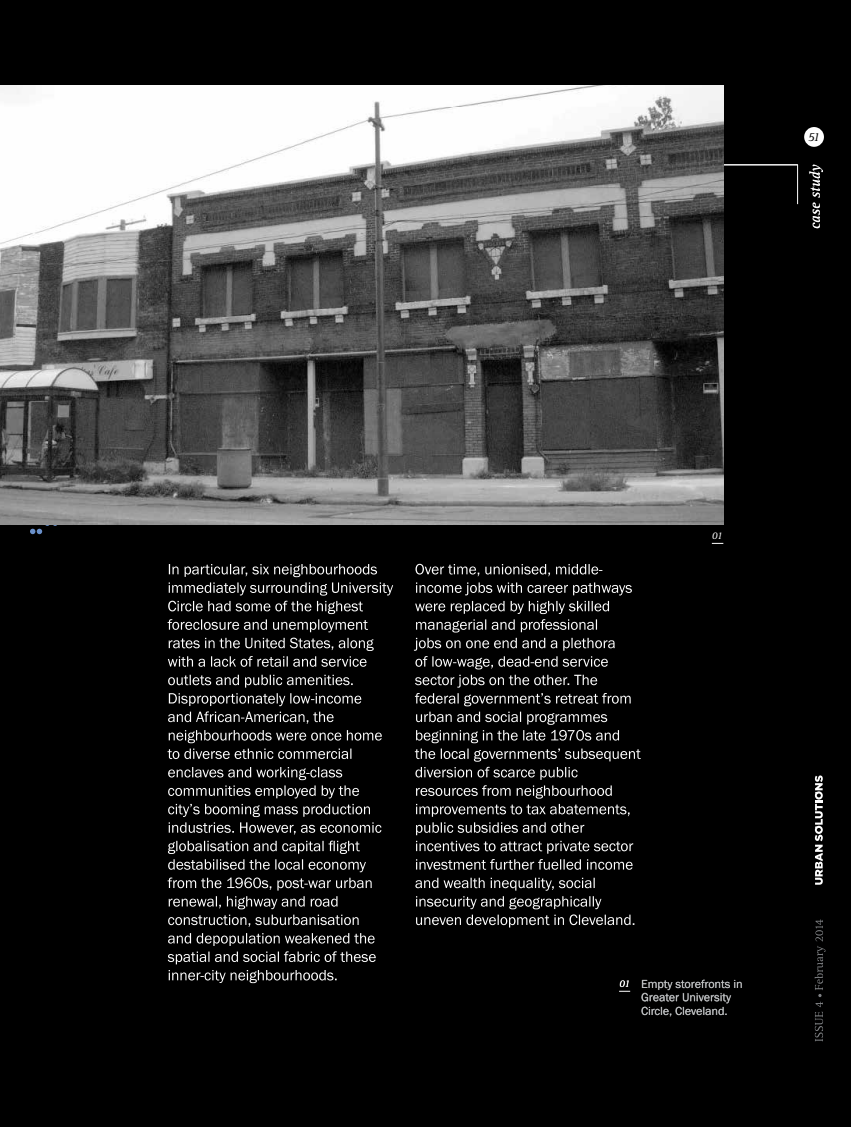
<style>
.page{position:relative;width:851px;height:1127px;background:#fff}
.page>*{position:absolute;margin:0;border:0;box-sizing:border-box;transform-origin:0 0}
.t1{font:italic 15px "Rotis Serif";color:#fff}
.t2{font:italic 12.75px "Rotis Serif";color:#000}
.t3{font:12px/13.5px "Franklin Gothic";color:#bcbec0}
.t4{font:italic 10.5px "Rotis Serif";color:#fff}
.s1{font-family:"Rotis Serif";font-style:italic;font-size:10.5px;color:#fff}
</style>
<div class="page">
<div style="left:0;top:0;width:850px;height:1127px;background:#000"></div>
<svg style="left:30px;top:524px;width:36px;height:10px"></svg>
<svg style="left:169px;top:970px;width:167px;height:13px"></svg>
<svg style="left:168px;top:933px;width:208px;height:31px"></svg>
<svg style="left:168px;top:896px;width:190px;height:31px"></svg>
<svg style="left:167px;top:840px;width:204px;height:50px"></svg>
<svg style="left:168px;top:804px;width:213px;height:30px"></svg>
<svg style="left:168px;top:767px;width:191px;height:31px"></svg>
<svg style="left:167px;top:730px;width:215px;height:29px"></svg>
<svg style="left:168px;top:693px;width:193px;height:31px"></svg>
<svg style="left:168px;top:675px;width:185px;height:12px"></svg>
<svg style="left:167px;top:564px;width:226px;height:103px"></svg>
<svg style="left:641px;top:980px;width:100px;height:36px"></svg>
<svg style="left:619px;top:980px;width:11px;height:12px"></svg>
<svg style="left:415px;top:878px;width:219px;height:49px"></svg>
<svg style="left:416px;top:841px;width:217px;height:29px"></svg>
<svg style="left:416px;top:804px;width:213px;height:31px"></svg>
<svg style="left:415px;top:712px;width:225px;height:86px"></svg>
<svg style="left:415px;top:675px;width:215px;height:31px"></svg>
<svg style="left:414px;top:638px;width:200px;height:31px"></svg>
<svg style="left:415px;top:601px;width:194px;height:31px"></svg>
<svg style="left:416px;top:582px;width:215px;height:13px"></svg>
<svg style="left:415px;top:564px;width:187px;height:12px"></svg>
<svg style="left:809px;top:165px;width:13px;height:63px"></svg>
<hr style="left:0;top:165px;width:797px;height:1px;background:#fff">
<hr style="left:797px;top:165px;width:1px;height:39px;background:#fff">
<div style="left:804px;top:127px;width:19px;height:20px;background:#fff;border-radius:50%"></div>
<svg style="left:814px;top:775px;width:8px;height:110px"></svg>
<img style="left:0;top:85px;width:723px;height:439px">
<svg style="left:814px;top:919px;width:11px;height:123px"></svg>
<svg style="left:711px;top:543px;width:12px;height:1px"></svg>
<p class="t2" style="left:807px;top:130px;width:14px">51</p>
<p class="t1" style="left:806px;top:229px;width:66px;rotate:-90deg">case study</p>
<p class="t4" style="left:711px;top:530px;width:12px">01</p>
<p class="t3" style="left:641px;top:977px;width:103px;text-indent:-22px"><span class="s1">01</span> Empty storefronts in<br>Greater University<br>Circle, Cleveland.</p>
</div>
